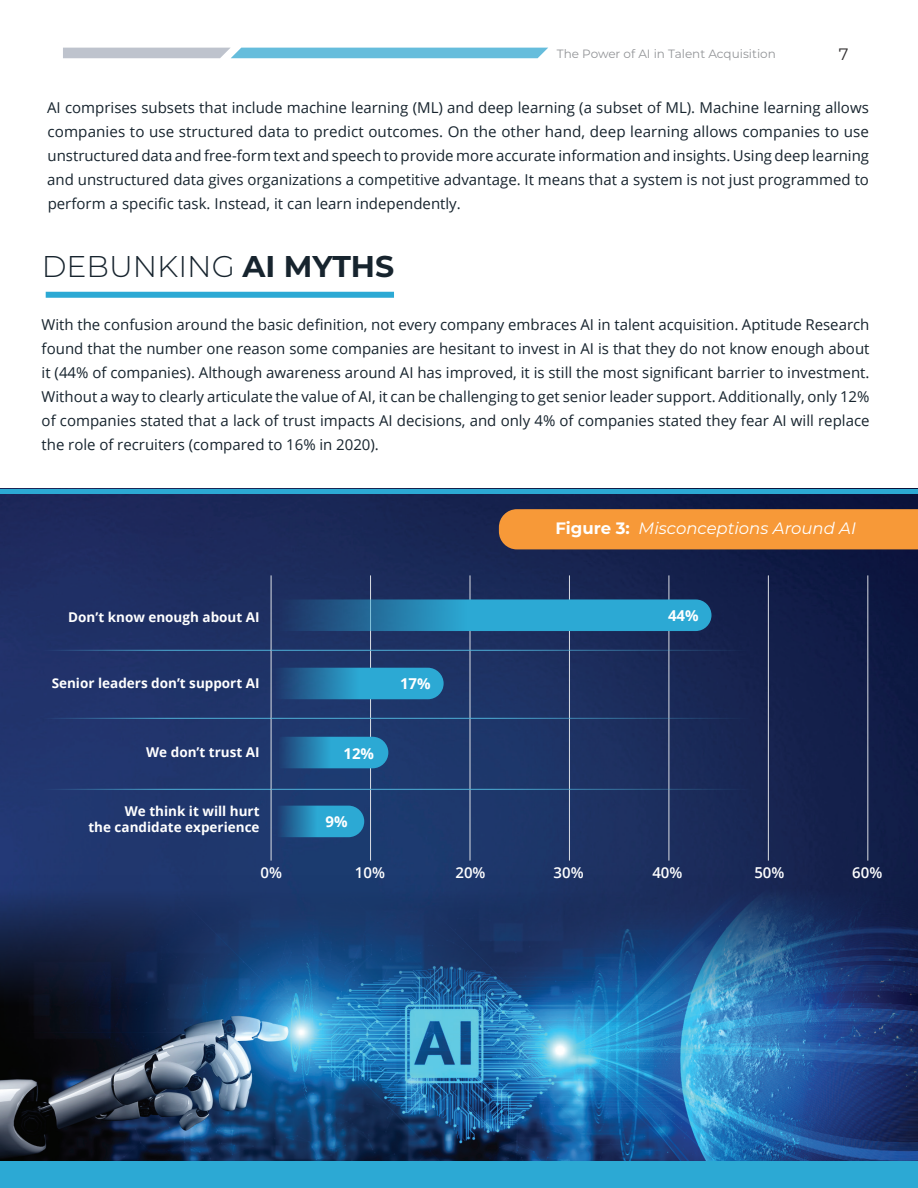
<style>
.page{position:relative;width:918px;height:1188px;background:#fff}
.page>*{position:absolute;margin:0;border:0;box-sizing:border-box;transform-origin:0 0}
.t1{font:300 30px "Montserrat";color:#17242e}
.t2{font:italic 16.5px "Montserrat";color:#fff}
.t3{font:16.5px "Montserrat";color:#312f30}
.t4{font:15px/24px "Open Sans";color:#17242e;text-align:justify}
.t5{font:600 15px "Open Sans";color:#fff}
.t6{font:700 15px "Open Sans";color:#fff}
.t7{font:700 13.5px/16.2px "Open Sans";color:#fff;text-align:right}
.t8{font:12px "Montserrat";color:#939598}
.s1{font-weight:700}
.s2{font-weight:700;font-style:normal}
</style>
<div class="page">
<svg style="left:63px;top:48px;width:485px;height:10px"></svg>
<img style="left:0;top:494px;width:918px;height:382px">
<img style="left:0;top:876px;width:918px;height:286px">
<hr style="left:33px;top:650px;width:238px;height:1px;background:#4fb0d7">
<hr style="left:33px;top:718px;width:238px;height:1px;background:#4fb0d7">
<hr style="left:33px;top:789px;width:238px;height:1px;background:#4fb0d7">
<div style="left:46px;top:292px;width:348px;height:6px;background:#2ca9d4"></div>
<hr style="left:271px;top:575px;width:1px;height:286px;background:#dbdee4">
<hr style="left:370px;top:575px;width:1px;height:286px;background:#dbdee4">
<hr style="left:470px;top:575px;width:1px;height:286px;background:#dbdee4">
<hr style="left:569px;top:575px;width:1px;height:286px;background:#dbdee4">
<hr style="left:669px;top:575px;width:1px;height:286px;background:#dbdee4">
<hr style="left:768px;top:575px;width:1px;height:286px;background:#dbdee4">
<hr style="left:867px;top:575px;width:1px;height:286px;background:#dbdee4">
<div style="left:499px;top:509px;width:419px;height:40px;background:#f79938"></div>
<div style="left:0;top:489px;width:918px;height:5px;background:#2ca9d4"></div>
<div style="left:0;top:1162px;width:918px;height:26px;background:#2ca9d4"></div>
<svg style="left:271px;top:599px;width:440px;height:32px"></svg>
<svg style="left:271px;top:668px;width:173px;height:31px"></svg>
<svg style="left:271px;top:737px;width:117px;height:31px"></svg>
<svg style="left:271px;top:806px;width:93px;height:31px"></svg>
<hr style="left:271px;top:650px;width:497px;height:1px;background:#4fb0d7">
<hr style="left:271px;top:718px;width:497px;height:1px;background:#4fb0d7">
<hr style="left:271px;top:789px;width:497px;height:1px;background:#4fb0d7">
<p class="t8" style="left:557px;top:45px;width:221px">The Power of AI in Talent Acquisition</p>
<p class="t3" style="left:839px;top:43px;width:11px">7</p>
<p class="t4" style="left:47px;top:96px;width:824px">AI comprises subsets that include machine learning (ML) and deep learning (a subset of ML). Machine learning allows companies to use structured data to predict outcomes. On the other hand, deep learning allows companies to use unstructured data and free-form text and speech to provide more accurate information and insights. Using deep learning and unstructured data gives organizations a competitive advantage. It means that a system is not just programmed to perform a specific task. Instead, it can learn independently.</p>
<h1 class="t1" style="left:42px;top:246px;width:354px">DEBUNKING <span class="s1">AI MYTHS</span></h1>
<p class="t4" style="left:42px;top:312px;width:829px">With the confusion around the basic definition, not every company embraces AI in talent acquisition. Aptitude Research found that the number one reason some companies are hesitant to invest in AI is that they do not know enough about it (44% of companies). Although awareness around AI has improved, it is still the most significant barrier to investment.<br>Without a way to clearly articulate the value of AI, it can be challenging to get senior leader support. Additionally, only 12% of companies stated that a lack of trust impacts AI decisions, and only 4% of companies stated they fear AI will replace the role of recruiters (compared to 16% in 2020).</p>
<p class="t2" style="left:556px;top:517px;width:302px"><span class="s2">Figure 3:</span> Misconceptions Around AI</p>
<p class="t7" style="left:68px;top:608px;width:193px">Don’t know enough about AI</p>
<p class="t6" style="left:668px;top:605px;width:32px">44%</p>
<p class="t7" style="left:52px;top:675px;width:209px">Senior leaders don’t support AI</p>
<p class="t6" style="left:400px;top:673px;width:32px">17%</p>
<p class="t7" style="left:146px;top:743px;width:115px">We don’t trust AI</p>
<p class="t6" style="left:344px;top:743px;width:32px">12%</p>
<p class="t7" style="left:88px;top:803px;width:173px">We think it will hurt<br>the candidate experience</p>
<p class="t6" style="left:326px;top:811px;width:24px">9%</p>
<p class="t5" style="left:261px;top:862px;width:23px">0%</p>
<p class="t5" style="left:355px;top:862px;width:32px">10%</p>
<p class="t5" style="left:455px;top:862px;width:32px">20%</p>
<p class="t5" style="left:554px;top:862px;width:32px">30%</p>
<p class="t5" style="left:652px;top:862px;width:32px">40%</p>
<p class="t5" style="left:754px;top:862px;width:32px">50%</p>
<p class="t5" style="left:852px;top:862px;width:32px">60%</p>
</div>
